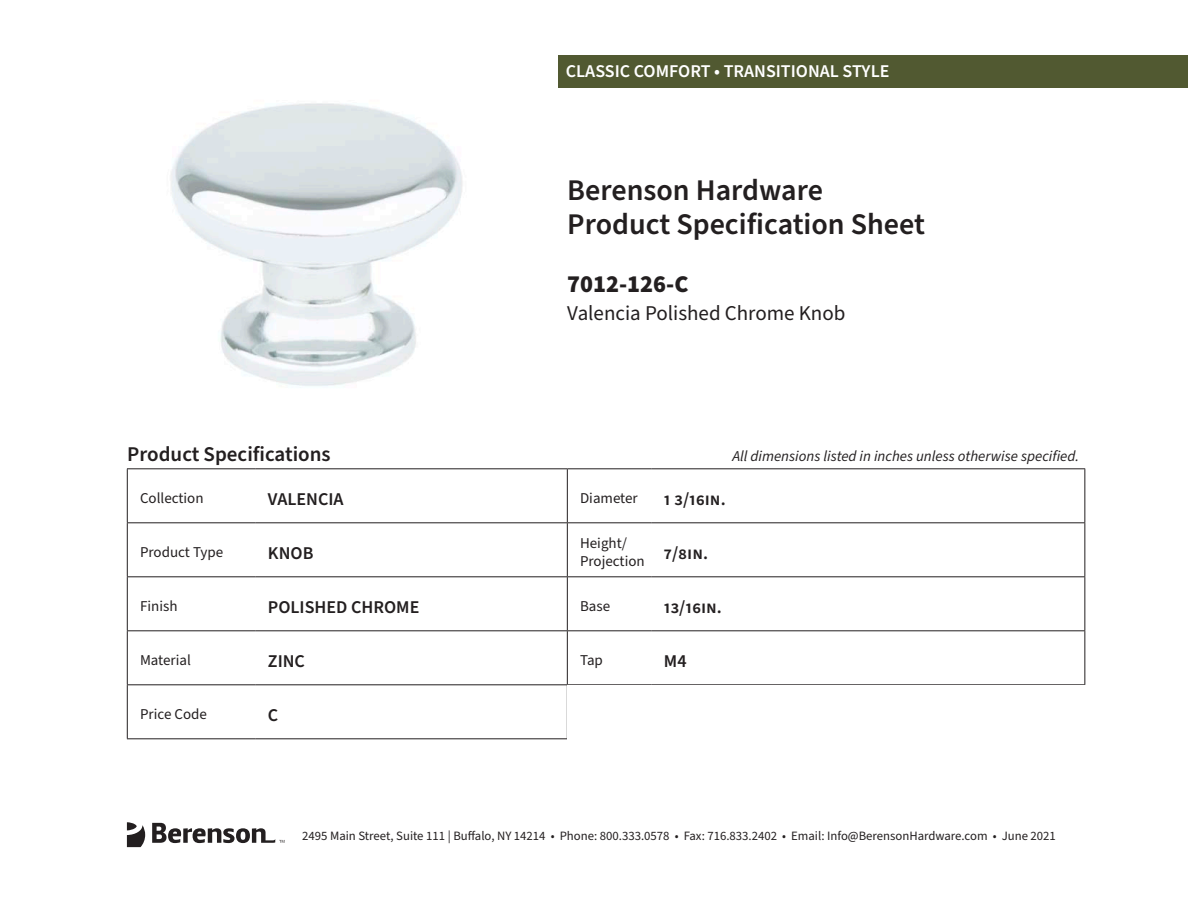
<style>
.page{position:relative;width:1188px;height:918px;background:#fff}
.page>*{position:absolute;margin:0;border:0;box-sizing:border-box;transform-origin:0 0}
.t1{font:600 30px/34.2px "Source Sans Pro";color:#231f20}
.t2{font:900 24px "Source Sans Pro";color:#231f20}
.t3{font:21px "Source Sans Pro";color:#231f20}
.t4{font:600 21px "Source Sans Pro";color:#231f20}
.t5{font:600 18px "Source Sans Pro";color:#231f20}
.t6{font:600 18px "Source Sans Pro";color:#fff}
.t7{font:15px/18px "Source Sans Pro";color:#231f20}
.t8{font:italic 15px "Source Sans Pro";color:#231f20}
.t9{font:12.75px "Source Sans Pro";color:#231f20}
</style>
<div class="page">
<div style="left:558px;top:55px;width:630px;height:33px;background:#515931"></div>
<svg style="left:127px;top:822px;width:18px;height:25px"></svg>
<svg style="left:152px;top:823px;width:132px;height:20px"></svg>
<img style="left:171px;top:103px;width:292px;height:283px">
<hr style="left:255px;top:468px;width:312px;height:1px;background:#231f20">
<hr style="left:1084px;top:469px;width:1px;height:53px;background:#231f20">
<hr style="left:255px;top:522px;width:312px;height:1px;background:#231f20">
<hr style="left:1084px;top:523px;width:1px;height:53px;background:#231f20">
<hr style="left:127px;top:468px;width:128px;height:1px;background:#231f20">
<hr style="left:127px;top:469px;width:1px;height:53px;background:#231f20">
<hr style="left:567px;top:469px;width:1px;height:53px;background:#231f20">
<hr style="left:567px;top:523px;width:1px;height:53px;background:#231f20">
<hr style="left:127px;top:522px;width:128px;height:1px;background:#231f20">
<hr style="left:127px;top:523px;width:1px;height:53px;background:#231f20">
<hr style="left:127px;top:576px;width:128px;height:1px;background:#231f20">
<hr style="left:127px;top:577px;width:1px;height:53px;background:#231f20">
<hr style="left:127px;top:684px;width:128px;height:1px;background:#231f20">
<hr style="left:127px;top:685px;width:1px;height:53px;background:#231f20">
<hr style="left:567px;top:468px;width:84px;height:1px;background:#231f20">
<hr style="left:127px;top:630px;width:128px;height:1px;background:#231f20">
<hr style="left:127px;top:631px;width:1px;height:53px;background:#231f20">
<hr style="left:127px;top:738px;width:128px;height:1px;background:#231f20">
<hr style="left:255px;top:576px;width:312px;height:1px;background:#231f20">
<hr style="left:567px;top:522px;width:84px;height:1px;background:#231f20">
<hr style="left:651px;top:522px;width:434px;height:1px;background:#231f20">
<hr style="left:567px;top:576px;width:84px;height:1px;background:#231f20">
<hr style="left:567px;top:577px;width:1px;height:53px;background:#231f20">
<hr style="left:651px;top:576px;width:434px;height:1px;background:#231f20">
<hr style="left:1084px;top:577px;width:1px;height:53px;background:#231f20">
<hr style="left:255px;top:684px;width:312px;height:1px;background:#231f20">
<hr style="left:567px;top:631px;width:1px;height:53px;background:#231f20">
<hr style="left:567px;top:685px;width:1px;height:53px;background:#231f20">
<hr style="left:651px;top:468px;width:434px;height:1px;background:#231f20">
<hr style="left:255px;top:630px;width:312px;height:1px;background:#231f20">
<hr style="left:567px;top:630px;width:84px;height:1px;background:#231f20">
<hr style="left:651px;top:630px;width:434px;height:1px;background:#231f20">
<hr style="left:1084px;top:631px;width:1px;height:53px;background:#231f20">
<hr style="left:567px;top:684px;width:84px;height:1px;background:#231f20">
<hr style="left:651px;top:684px;width:434px;height:1px;background:#231f20">
<hr style="left:255px;top:738px;width:312px;height:1px;background:#231f20">
<hr style="left:567px;top:738px;width:84px;height:1px;background:#231f20">
<div style="left:568px;top:685px;width:566px;height:59px;background:#fff"></div>
<h3 class="t6" style="left:566px;top:59px;width:325px">CLASSIC COMFORT • TRANSITIONAL STYLE</h3>
<p class="t1" style="left:567px;top:174px;width:359px">Berenson Hardware<br>Product Specification Sheet</p>
<p class="t2" style="left:567px;top:268px;width:123px">7012-126-C</p>
<p class="t3" style="left:567px;top:299px;width:280px">Valencia Polished Chrome Knob</p>
<p class="t4" style="left:127px;top:440px;width:205px">Product Specifications</p>
<p class="t7" style="left:140px;top:490px;width:65px">Collection</p>
<p class="t5" style="left:268px;top:487px;width:77px">VALENCIA</p>
<p class="t7" style="left:580px;top:490px;width:59px">Diameter</p>
<p class="t5" style="left:664px;top:487px;width:63px">1 3/16in.</p>
<p class="t7" style="left:140px;top:544px;width:85px">Product Type</p>
<p class="t5" style="left:268px;top:541px;width:47px">KNOB</p>
<p class="t7" style="left:580px;top:535px;width:66px">Height/<br>Projection</p>
<p class="t5" style="left:664px;top:541px;width:46px">7/8in.</p>
<p class="t7" style="left:140px;top:598px;width:39px">Finish</p>
<p class="t5" style="left:268px;top:595px;width:153px">POLISHED CHROME</p>
<p class="t7" style="left:580px;top:598px;width:32px">Base</p>
<p class="t5" style="left:664px;top:595px;width:59px">13/16in.</p>
<p class="t7" style="left:140px;top:652px;width:52px">Material</p>
<p class="t5" style="left:268px;top:649px;width:39px">ZINC</p>
<p class="t7" style="left:580px;top:652px;width:24px">Tap</p>
<p class="t5" style="left:664px;top:649px;width:24px">M4</p>
<p class="t8" style="left:732px;top:446px;width:348px">All dimensions listed in inches unless otherwise specified.</p>
<p class="t7" style="left:140px;top:706px;width:68px">Price Code</p>
<p class="t5" style="left:268px;top:703px;width:12px">C</p>
<p class="t9" style="left:302px;top:827px;width:755px">2495 Main Street, Suite 111 | Buffalo, NY 14214 • Phone: 800.333.0578 • Fax: 716.833.2402 • Email: Info@BerensonHardware.com • June 2021</p>
</div>
